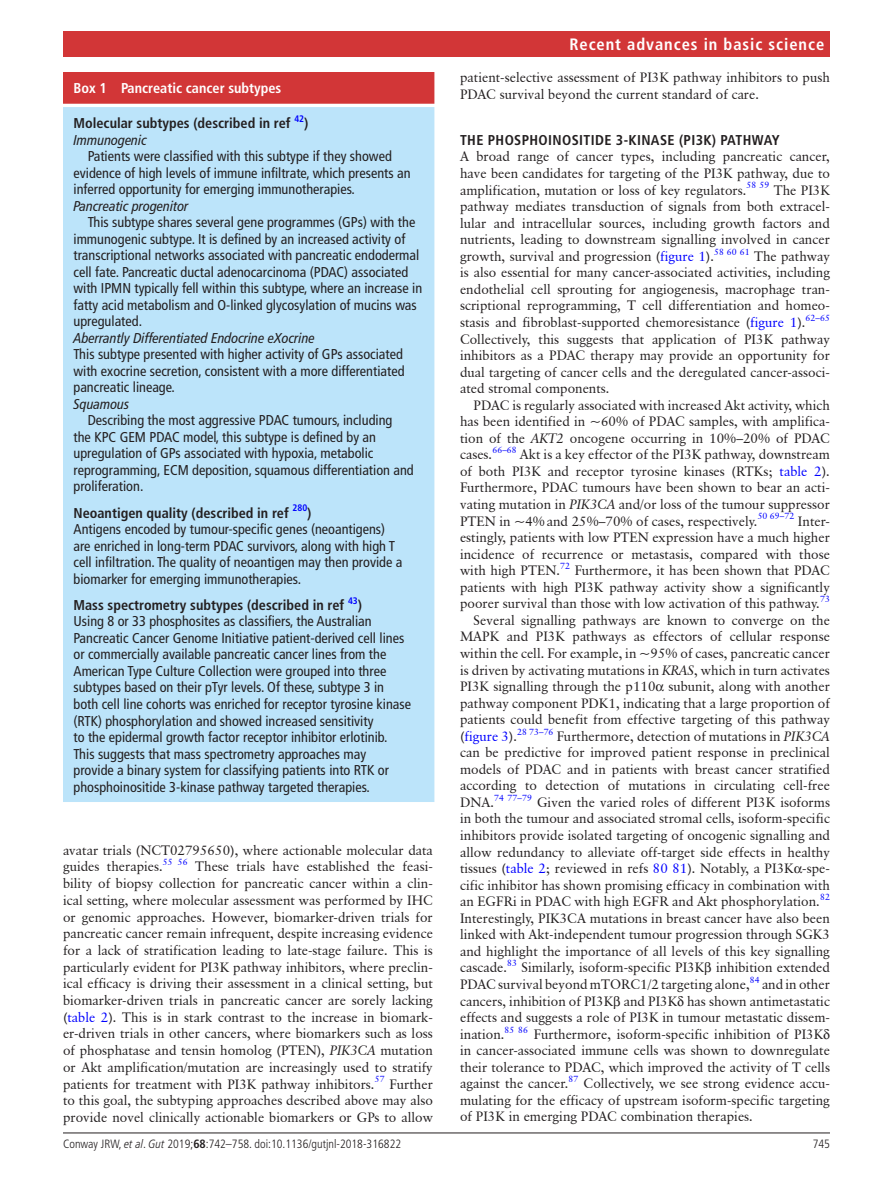
<style>
.page{position:relative;width:893px;height:1191px;background:#fff}
.page>*{position:absolute;margin:0;border:0;box-sizing:border-box;transform-origin:0 0}
.t1{font:700 condensed 16.5px "Frutiger LT Pro";letter-spacing:.055em;color:#fff}
.t2{font:condensed 14.25px/16.5px "Frutiger LT Pro";color:#231f20}
.t3{font:700 condensed 14.25px "Frutiger LT Pro";color:#231f20}
.t4{font:italic condensed 14.25px "Frutiger LT Pro";color:#231f20}
.t5{font:700 condensed 14.25px "Frutiger LT Pro";letter-spacing:.025em;color:#231f20}
.t6{font:700 condensed 14.25px "Frutiger LT Pro";color:#fff}
.t7{font:13.5px/16.5px "Classical Garamond BT";color:#231f20;text-align:justify}
.t8{font:300 condensed 12px "Frutiger LT Pro";color:#231f20}
.t9{font:700 condensed 9.45px "Frutiger LT Pro";color:#00f}
.t10{font:9px "Classical Garamond BT";color:#00f}
.s1{font-size:14.25px;color:#231f20}
.s2{color:#00f}
.s3{font-style:italic}
.s4{font-size:13.5px;color:#231f20}
.s5{font-weight:700}
</style>
<div class="page">
<hr style="left:63px;top:1132px;width:767px;height:1px;background:#231f20">
<div style="left:63px;top:31px;width:767px;height:25px;background:#d23637"></div>
<div style="left:64px;top:73px;width:370px;height:30px;background:#d23637"></div>
<div style="left:63px;top:72px;width:371px;height:32px;border:2px solid #d23637"></div>
<div style="left:64px;top:108px;width:370px;height:693px;background:#bce4fa"></div>
<div style="left:63px;top:107px;width:371px;height:695px;border:2px solid #bce4fa"></div>
<p class="t6" style="left:74px;top:80px;width:209px">Box 1 Pancreatic cancer subtypes</p>
<p class="t3" style="left:74px;top:115px;width:219px">Molecular subtypes (described in ref</p>
<p class="t9" style="left:294px;top:113px;width:11px">42</p>
<p class="t3" style="left:304px;top:115px;width:6px">)</p>
<p class="t4" style="left:74px;top:131px;width:75px">Immunogenic</p>
<p class="t2" style="left:74px;top:148px;width:339px;text-indent:14px">Patients were classified with this subtype if they showed evidence of high levels of immune infiltrate, which presents an inferred opportunity for emerging immunotherapies.</p>
<p class="t4" style="left:74px;top:197px;width:117px">Pancreatic progenitor</p>
<p class="t2" style="left:74px;top:214px;width:350px;text-indent:14px">This subtype shares several gene programmes (GPs) with the immunogenic subtype. It is defined by an increased activity of transcriptional networks associated with pancreatic endodermal cell fate. Pancreatic ductal adenocarcinoma (PDAC) associated with IPMN typically fell within this subtype, where an increase in fatty acid metabolism and O-linked glycosylation of mucins was upregulated.</p>
<p class="t4" style="left:74px;top:329px;width:243px">Aberrantly Differentiated Endocrine eXocrine</p>
<p class="t2" style="left:74px;top:346px;width:333px;text-align:justify">This subtype presented with higher activity of GPs associated with exocrine secretion, consistent with a more differentiated pancreatic lineage.</p>
<p class="t4" style="left:74px;top:396px;width:57px">Squamous</p>
<p class="t2" style="left:74px;top:412px;width:342px;text-indent:14px">Describing the most aggressive PDAC tumours, including<br>the KPC GEM PDAC model, this subtype is defined by an upregulation of GPs associated with hypoxia, metabolic reprogramming, ECM deposition, squamous differentiation and proliferation.</p>
<p class="t3" style="left:74px;top:504px;width:217px">Neoantigen quality (described in ref</p>
<p class="t9" style="left:293px;top:502px;width:20px">280<span class="s1">)</span></p>
<p class="t2" style="left:74px;top:521px;width:330px">Antigens encoded by tumour-specific genes (neoantigens) are enriched in long-term PDAC survivors, along with high T cell infiltration. The quality of neoantigen may then provide a biomarker for emerging immunotherapies.</p>
<p class="t3" style="left:74px;top:596px;width:272px">Mass spectrometry subtypes (described in ref</p>
<p class="t9" style="left:348px;top:594px;width:16px">43<span class="s1">)</span></p>
<p class="t2" style="left:74px;top:613px;width:339px">Using 8 or 33 phosphosites as classifiers, the Australian Pancreatic Cancer Genome Initiative patient-derived cell lines or commercially available pancreatic cancer lines from the American Type Culture Collection were grouped into three subtypes based on their pTyr levels. Of these, subtype 3 in both cell line cohorts was enriched for receptor tyrosine kinase (RTK) phosphorylation and showed increased sensitivity<br>to the epidermal growth factor receptor inhibitor erlotinib.<br>This suggests that mass spectrometry approaches may<br>provide a binary system for classifying patients into RTK or phosphoinositide 3-kinase pathway targeted therapies.</p>
<p class="t7" style="left:63px;top:841px;width:371px">avatar trials (NCT02795650), where actionable molecular data guides therapies.<sup>55</sup> <sup>56</sup> These trials have established the feasi&shy;bility of biopsy collection for pancreatic cancer within a clin&shy;ical setting, where molecular assessment was performed by IHC or genomic approaches. However, biomarker-driven trials for pancreatic cancer remain infrequent, despite increasing evidence for a lack of stratification leading to late-stage failure. This is particularly evident for PI3K pathway inhibitors, where preclin&shy;ical efficacy is driving their assessment in a clinical setting, but biomarker-driven trials in pancreatic cancer are sorely lacking (<span class="s2">table 2</span>). This is in stark contrast to the increase in biomark&shy;er-driven trials in other cancers, where biomarkers such as loss of phosphatase and tensin homolog (PTEN), <span class="s3">PIK3CA</span> mutation or Akt amplification/mutation are increasingly used to stratify patients for treatment with PI3K pathway inhibitors.<sup>57</sup> Further to this goal, the subtyping approaches described above may also provide novel clinically actionable biomarkers or GPs to allow</p>
<p class="t1" style="left:569px;top:34px;width:256px">Recent advances in basic science</p>
<p class="t7" style="left:460px;top:69px;width:371px">patient-selective assessment of PI3K pathway inhibitors to push<br>PDAC survival beyond the current standard of care.</p>
<p class="t5" style="left:460px;top:131px;width:321px">The phosphoinositi de 3-kinase (PI3K) pathway</p>
<p class="t7" style="left:460px;top:148px;width:371px">A broad range of cancer types, including pancreatic cancer, have been candidates for targeting of the PI3K pathway, due to amplification, mutation or loss of key regulators.<sup>58</sup> <sup>59</sup> The PI3K pathway mediates transduction of signals from both extracel&shy;lular and intracellular sources, including growth factors and nutrients, leading to downstream signalling involved in cancer growth, survival and progression (<span class="s2">figure 1</span>).<sup>58</sup> <sup>60</sup> <sup>61</sup> The pathway is also essential for many cancer-associated activities, including endothelial cell sprouting for angiogenesis, macrophage tran&shy;scriptional reprogramming, T cell differentiation and homeo&shy;stasis and fibroblast-supported chemoresistance (<span class="s2">figure 1</span>).</p>
<p class="t10" style="left:806px;top:312px;width:26px">62–65</p>
<p class="t7" style="left:460px;top:330px;width:371px">Collectively, this suggests that application of PI3K pathway inhibitors as a PDAC therapy may provide an opportunity for dual targeting of cancer cells and the deregulated cancer-associ&shy;ated stromal components.</p>
<p class="t7" style="left:460px;top:396px;width:371px;text-indent:14px">PDAC is regularly associated with increased Akt activity, which has been identified in ~60% of PDAC samples, with amplifica&shy;tion of the <span class="s3">AKT2</span> oncogene occurring in 10%–20% of PDAC cases.<sup>66–68</sup> Akt is a key effector of the PI3K pathway, downstream of both PI3K and receptor tyrosine kinases (RTKs; <span class="s2">table 2</span>).<br>Furthermore, PDAC tumours have been shown to bear an acti&shy;vating mutation in <span class="s3">PIK3CA</span> and/or loss of the tumour suppressor PTEN in ~4%and 25%–70% of cases, respectively.</p>
<p class="t10" style="left:758px;top:511px;width:74px">50 69–72 <span class="s4">Inter-</span></p>
<p class="t7" style="left:460px;top:529px;width:371px">estingly, patients with low PTEN expression have a much higher incidence of recurrence or metastasis, compared with those with high PTEN.<sup>72</sup> Furthermore, it has been shown that PDAC patients with high PI3K pathway activity show a significantly poorer survival than those with low activation of this pathway.</p>
<p class="t10" style="left:820px;top:593px;width:11px">73</p>
<p class="t7" style="left:460px;top:611px;width:371px;text-indent:14px">Several signalling pathways are known to converge on the MAPK and PI3K pathways as effectors of cellular response within the cell. For example, in ~95% of cases, pancreatic cancer is driven by activating mutations in <span class="s3">KRAS</span>, which in turn activates PI3K signalling through the p110 subunit, along with another pathway component PDK1, indicating that a large proportion of patients could benefit from effective targeting of this pathway (<span class="s2">figure 3</span>).</p>
<p class="t10" style="left:517px;top:726px;width:38px">28 73–76</p>
<p class="t7" style="left:460px;top:727px;width:371px;text-indent:97px">Furthermore, detection of mutations in <span class="s3">PIK3CA </span>can be predictive for improved patient response in preclinical models of PDAC and in patients with breast cancer stratified according to detection of mutations in circulating cell-free DNA.<sup>74</sup> <sup>77–79</sup> Given the varied roles of different PI3K isoforms in both the tumour and associated stromal cells, isoform-specific inhibitors provide isolated targeting of oncogenic signalling and allow redundancy to alleviate off-target side effects in healthy tissues (<span class="s2">table 2</span>; reviewed in refs <span class="s2">80 81</span>). Notably, a PI3K -spe&shy;cific inhibitor has shown promising efficacy in combination with an EGFRi in PDAC with high EGFR and Akt phosphorylation.</p>
<p class="t10" style="left:820px;top:891px;width:11px">82</p>
<p class="t7" style="left:460px;top:909px;width:371px">Interestingly, PIK3CA mutations in breast cancer have also been linked with Akt-independent tumour progression through SGK3 and highlight the importance of all levels of this key signalling cascade.</p>
<p class="t10" style="left:507px;top:957px;width:11px">83</p>
<p class="t7" style="left:460px;top:959px;width:371px;text-indent:61px">Similarly, isoform-specific PI3K inhibition extended<br>PDAC survival beyond mTORC1/2 targeting alone,</p>
<p class="t10" style="left:750px;top:974px;width:11px">84</p>
<p class="t7" style="left:460px;top:975px;width:371px;text-align:left;text-indent:302px">and in other cancers, inhibition of PI3K and PI3K has shown antimetastatic effects and suggests a role of PI3K in tumour metastatic dissem&shy;ination.<sup>85</sup> <sup>86</sup> Furthermore, isoform-specific inhibition of PI3K in cancer-associated immune cells was shown to downregulate their tolerance to PDAC, which improved the activity of T cells against the cancer.</p>
<p class="t10" style="left:569px;top:1073px;width:11px">87</p>
<p class="t7" style="left:460px;top:1075px;width:371px;text-indent:124px">Collectively, we see strong evidence accu&shy;mulating for the efficacy of upstream isoform-specific targeting of PI3K in emerging PDAC combination therapies.</p>
<p class="t8" style="left:63px;top:1136px;width:340px">Conway JRW, <span class="s3">et al</span>. <span class="s3">Gut</span> 2019;<span class="s5">68</span>:742–758. doi:10.1136/gutjnl-2018-316822</p>
<p class="t8" style="left:813px;top:1136px;width:19px">745</p>
</div>
